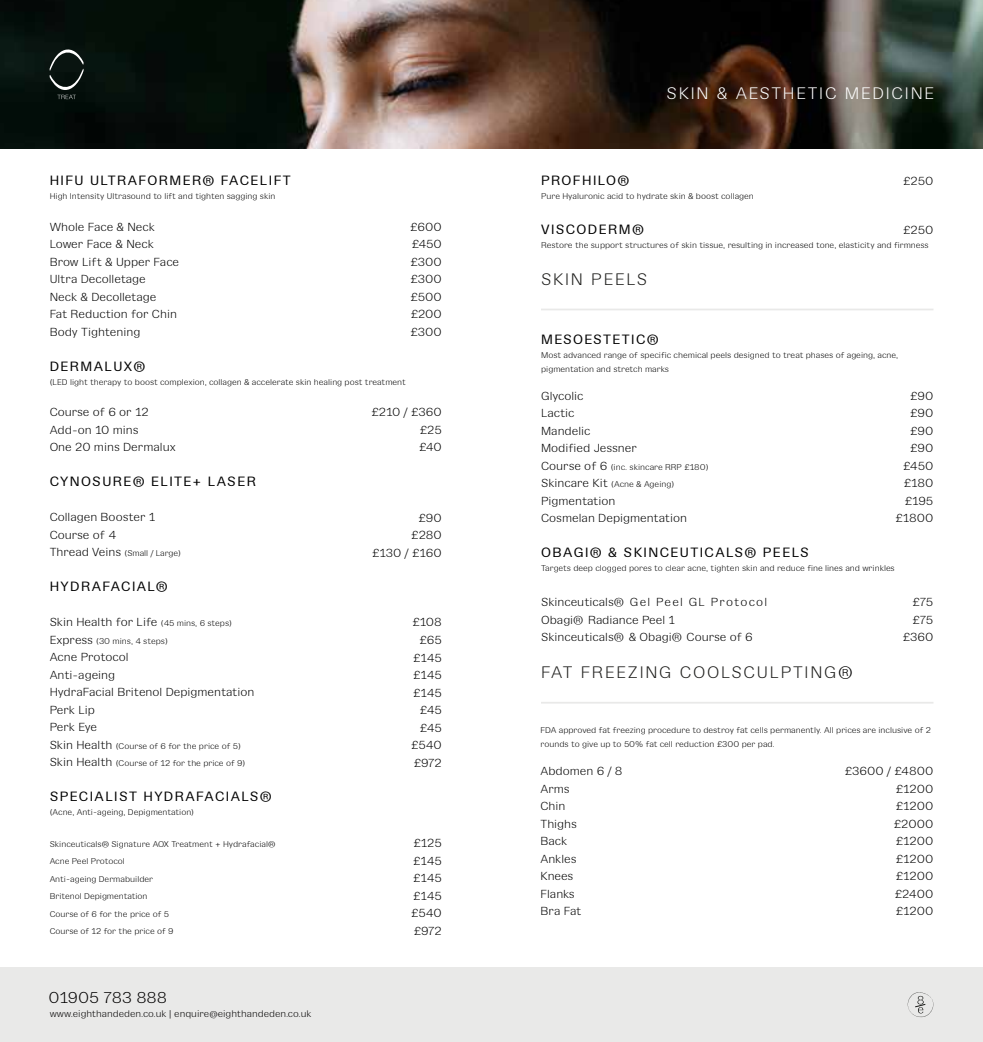
<style>
.page{position:relative;width:983px;height:1042px;background:#fff}
.page>*{position:absolute;margin:0;border:0;box-sizing:border-box;transform-origin:0 0}
.t1{font:300 17.5px "Gangster Grotesk";letter-spacing:.1em;color:#1d1d1b}
.t2{font:300 17.5px "Gangster Grotesk";letter-spacing:.1em;color:#fff}
.t3{font:300 16.45px "Gangster Grotesk";color:#010000}
.t4{font:14px "Gangster Grotesk";letter-spacing:.1em;color:#000}
.t5{font:300 12.25px/17.5px "Gangster Grotesk";color:#000}
.t6{font:300 9.97px "Gangster Grotesk";color:#010000}
.t7{font:300 8.75px/17.5px "Gangster Grotesk";color:#000}
.s1{font-size:12.25px}
.s2{font-size:8.75px}
.s3{color:#000}
</style>
<div class="page">
<img style="left:0;top:0;width:982px;height:149px">
<svg style="left:49px;top:49px;width:35px;height:50px"></svg>
<hr style="left:541px;top:309px;width:392px;height:1px;background:#e9e9e8">
<hr style="left:541px;top:702px;width:392px;height:1px;background:#e9e9e8">
<div style="left:0;top:967px;width:982px;height:75px;background:#e9e9e8"></div>
<svg style="left:907px;top:992px;width:27px;height:26px"></svg>
<h3 class="t4" style="left:50px;top:170px;width:243px">HIFU ULTRAFORMER® FACELIFT</h3>
<p class="t7" style="left:50px;top:187px;width:227px">High Intensity Ultrasound to lift and tighten sagging skin</p>
<h3 class="t5" style="left:50px;top:217px;width:131px">Whole Face &amp; Neck<br>Lower Face &amp; Neck<br>Brow Lift &amp; Upper Face<br>Ultra Decolletage<br>Neck &amp; Decolletage<br>Fat Reduction for Chin<br>Body Tightening</h3>
<h3 class="t4" style="left:50px;top:356px;width:97px">DERMALUX®</h3>
<p class="t7" style="left:50px;top:373px;width:357px">(LED light therapy to boost complexion, collagen &amp; accelerate skin healing post treatment</p>
<h3 class="t5" style="left:50px;top:403px;width:128px">Course of 6 or 12<br>Add-on 10 mins<br>One 20 mins Dermalux</h3>
<h3 class="t4" style="left:50px;top:471px;width:208px">CYNOSURE® ELITE+ LASER</h3>
<h3 class="t5" style="left:50px;top:508px;width:107px">Collagen Booster 1<br>Course of 4</h3>
<p class="t7" style="left:50px;top:544px;width:133px"><span class="s1">Thread Veins</span> (Small / Large)</p>
<h3 class="t4" style="left:50px;top:576px;width:120px">HYDRAFACIAL®</h3>
<h3 class="t5" style="left:50px;top:613px;width:184px">Skin Health for Life <span class="s2">(45 mins, 6 steps)</span></h3>
<p class="t7" style="left:50px;top:632px;width:120px"><span class="s1">Express</span> (30 mins, 4 steps)</p>
<h3 class="t5" style="left:50px;top:648px;width:206px">Acne Protocol<br>Anti-ageing<br>HydraFacial Britenol Depigmentation<br>Perk Lip<br>Perk Eye</h3>
<p class="t7" style="left:50px;top:737px;width:197px"><span class="s1">Skin Health</span> (Course of 6 for the price of 5)<br><span class="s1">Skin Health</span> (Course of 12 for the price of 9)</p>
<h3 class="t4" style="left:50px;top:786px;width:223px">SPECIALIST HYDRAFACIALS®</h3>
<p class="t7" style="left:50px;top:803px;width:146px">(Acne, Anti-ageing, Depigmentation)</p>
<p class="t7" style="left:50px;top:835px;width:227px">Skinceuticals® Signature AOX Treatment + Hydrafacial®<br>Acne Peel Protocol<br>Anti-ageing Dermabuilder<br>Britenol Depigmentation<br>Course of 6 for the price of 5<br>Course of 12 for the price of 9</p>
<h3 class="t5" style="left:410px;top:217px;width:33px;text-align:justify">£600 £450 £300 £300 £500 £200 £300</h3>
<h3 class="t5" style="left:418px;top:403px;width:25px;text-align:justify;text-indent:-48px">£210 / £360 £25 £40</h3>
<h3 class="t5" style="left:371px;top:508px;width:72px;text-align:right">£90<br>£280<br>£130 / £160</h3>
<h3 class="t5" style="left:410px;top:613px;width:33px;text-align:right">£108 £65 £145 £145 £145 £45 £45 £540 £972</h3>
<h3 class="t5" style="left:410px;top:833px;width:33px;text-align:justify">£125 £145 £145 £145 £540 £972</h3>
<h2 class="t3" style="left:49px;top:986px;width:120px">01905 783 888</h2>
<p class="t6" style="left:50px;top:1007px;width:263px">www.eighthandeden.co.uk | enquire@eighthandeden.co.uk</p>
<h1 class="t2" style="left:666px;top:81px;width:269px">SKIN &amp; AESTHETIC MEDICINE</h1>
<h3 class="t4" style="left:541px;top:170px;width:90px">PROFHILO®</h3>
<p class="t7" style="left:541px;top:187px;width:214px">Pure Hyaluronic acid to hydrate skin &amp; boost collagen</p>
<h3 class="t4" style="left:541px;top:219px;width:104px">VISCODERM®</h3>
<p class="t7" style="left:541px;top:236px;width:389px">Restore the support structures of skin tissue, resulting in increased tone, elasticity and firmness</p>
<h3 class="t5" style="left:902px;top:172px;width:32px">£250</h3>
<h3 class="t5" style="left:902px;top:221px;width:32px">£250</h3>
<h1 class="t1" style="left:541px;top:266px;width:108px">SKIN PEELS</h1>
<h3 class="t4" style="left:541px;top:329px;width:119px">MESOESTETIC®</h3>
<p class="t7" style="left:541px;top:347px;width:358px;line-height:14px">Most advanced range of specific chemical peels designed to treat phases of ageing, acne, pigmentation and stretch marks</p>
<h3 class="t5" style="left:541px;top:386px;width:97px">Glycolic<br>Lactic<br>Mandelic<br>Modified Jessner</h3>
<p class="t7" style="left:541px;top:458px;width:169px"><span class="s1">Course of 6</span> (inc. skincare RRP £180)<br><span class="s1">Skincare Kit</span> (Acne &amp; Ageing)</p>
<h3 class="t5" style="left:541px;top:491px;width:147px">Pigmentation<br>Cosmelan Depigmentation</h3>
<h3 class="t4" style="left:541px;top:542px;width:269px">OBAGI® &amp; SKINCEUTICALS® PEELS</h3>
<p class="t7" style="left:541px;top:559px;width:355px">Targets deep clogged pores to clear acne, tighten skin and reduce fine lines and wrinkles</p>
<h3 class="t5" style="left:541px;top:593px;width:227px">Skinceuticals® Gel Peel GL Protocol<br>Obagi® Radiance Peel 1<br>Skinceuticals® &amp; Obagi® Course of 6</h3>
<h3 class="t5" style="left:894px;top:386px;width:40px;text-align:right">£90 £90 £90 £90 £450 £180 £195 £1800</h3>
<h3 class="t5" style="left:902px;top:593px;width:32px;text-align:right">£75 £75 £360</h3>
<h1 class="t1" style="left:541px;top:660px;width:313px">FAT FREEZING COOLSCULPTING<span class="s3">®</span></h1>
<p class="t7" style="left:540px;top:723px;width:392px;line-height:14px">FDA approved fat freezing procedure to destroy fat cells permanently. All prices are inclusive of 2 rounds to give up to 50% fat cell reduction £300 per pad.</p>
<h3 class="t5" style="left:540px;top:762px;width:84px">Abdomen 6 / 8<br>Arms<br>Chin<br>Thighs<br>Back<br>Ankles<br>Knees<br>Flanks<br>Bra Fat</h3>
<h3 class="t5" style="left:893px;top:762px;width:41px;text-align:justify;text-indent:-49px">£3600 / £4800 £1200 £1200 £2000 £1200 £1200 £1200 £2400 £1200</h3>
</div>
